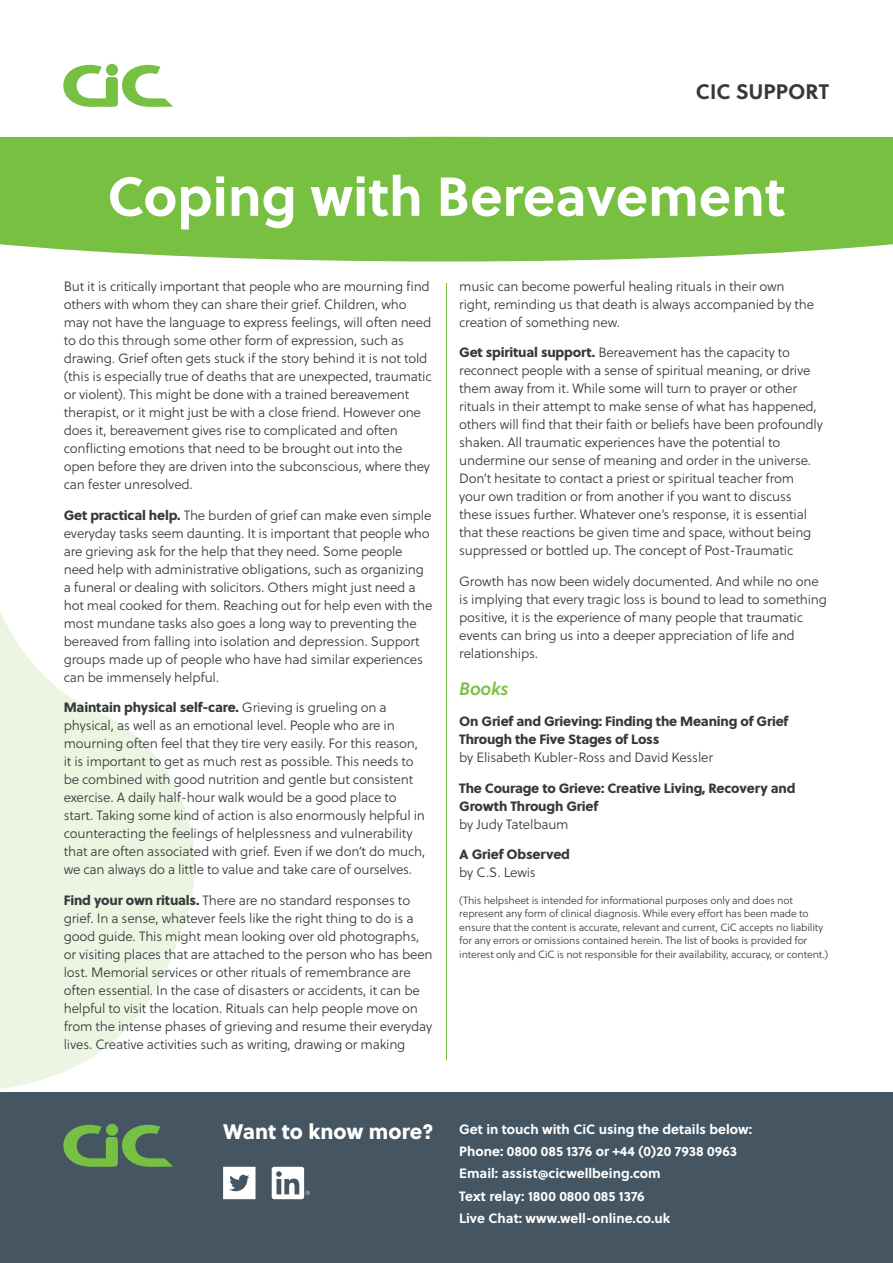
<style>
.page{position:relative;width:893px;height:1263px;background:#fff}
.page>*{position:absolute;margin:0;border:0;box-sizing:border-box;transform-origin:0 0}
.t1{font:700 54.75px "Soleil";color:#fff}
.t2{font:21px "Soleil Xb";color:#fff}
.t3{font:700 21px "Soleil";color:#36393c}
.t4{font:italic 18px "Soleil Sb";letter-spacing:-.015em;color:#78c042}
.t5{font:13.5px/18px "Soleil Lt";letter-spacing:-.015em;color:#36393c}
.t6{font:13.5px/18px "Soleil Xb";letter-spacing:-.015em;color:#36393c}
.t7{font:700 13.5px/22.2px "Soleil";color:#fff}
.t8{font:10.5px/13.5px "Soleil Lt";letter-spacing:-.015em;color:#36393c}
.s1{font-family:"Soleil Xb"}
.s2{font-family:"Soleil Lt"}
</style>
<div class="page">
<svg style="left:64px;top:65px;width:46px;height:42px"></svg>
<svg style="left:122px;top:65px;width:51px;height:42px"></svg>
<div style="left:106px;top:64px;width:12px;height:12px;background:#76c043;border-radius:50%"></div>
<div style="left:106px;top:77px;width:12px;height:30px;background:#76c043;border-radius:3px"></div>
<svg style="left:0;top:611px;width:212px;height:482px;fill:#ecf5e2"></svg>
<div style="left:0;top:1093px;width:893px;height:170px;background:#455562"></div>
<svg style="left:64px;top:1125px;width:48px;height:42px"></svg>
<svg style="left:122px;top:1125px;width:51px;height:42px"></svg>
<div style="left:106px;top:1124px;width:12px;height:12px;background:#76c043;border-radius:50%"></div>
<div style="left:106px;top:1137px;width:12px;height:29px;background:#76c043;border-radius:3px"></div>
<svg style="left:223px;top:1167px;width:32px;height:32px"></svg>
<svg style="left:272px;top:1167px;width:38px;height:32px"></svg>
<div style="left:0;top:137px;width:893px;height:124px;background:#78c042"></div>
<hr style="left:446px;top:283px;width:1px;height:777px;background:#78c042">
<h2 class="t3" style="left:696px;top:76px;width:135px">CIC SUPPORT</h2>
<h1 class="t1" style="left:107px;top:154px;width:680px">Coping with Bereavement</h1>
<p class="t5" style="left:64px;top:277px;width:369px">But it is critically important that people who are mourning find others with whom they can share their grief. Children, who may not have the language to express feelings, will often need to do this through some other form of expression, such as drawing. Grief often gets stuck if the story behind it is not told (this is especially true of deaths that are unexpected, traumatic or violent). This might be done with a trained bereavement therapist, or it might just be with a close friend. However one does it, bereavement gives rise to complicated and often conflicting emotions that need to be brought out into the open before they are driven into the subconscious, where they can fester unresolved.</p>
<p class="t5" style="left:64px;top:506px;width:370px"><span class="s1">Get practical help.</span> The burden of grief can make even simple everyday tasks seem daunting. It is important that people who are grieving ask for the help that they need. Some people need help with administrative obligations, such as organizing a funeral or dealing with solicitors. Others might just need a hot meal cooked for them. Reaching out for help even with the most mundane tasks also goes a long way to preventing the bereaved from falling into isolation and depression. Support groups made up of people who have had similar experiences can be immensely helpful.</p>
<p class="t6" style="left:64px;top:698px;width:324px">Maintain physical self-care. <span class="s2">Grieving is grueling on a</span></p>
<p class="t5" style="left:64px;top:716px;width:363px">physical, as well as an emotional level. People who are in mourning often feel that they tire very easily. For this reason, it is important to get as much rest as possible. This needs to be combined with good nutrition and gentle but consistent exercise. A daily half-hour walk would be a good place to start. Taking some kind of action is also enormously helpful in counteracting the feelings of helplessness and vulnerability that are often associated with grief. Even if we don’t do much, we can always do a little to value and take care of ourselves.</p>
<p class="t5" style="left:64px;top:891px;width:370px"><span class="s1">Find your own rituals.</span> There are no standard responses to grief. In a sense, whatever feels like the right thing to do is a good guide. This might mean looking over old photographs, or visiting places that are attached to the person who has been lost. Memorial services or other rituals of remembrance are often essential. In the case of disasters or accidents, it can be helpful to visit the location. Rituals can help people move on from the intense phases of grieving and resume their everyday lives. Creative activities such as writing, drawing or making</p>
<p class="t5" style="left:459px;top:277px;width:356px">music can become powerful healing rituals in their own right, reminding us that death is always accompanied by the creation of something new.</p>
<p class="t5" style="left:459px;top:343px;width:365px"><span class="s1">Get spiritual support.</span> Bereavement has the capacity to reconnect people with a sense of spiritual meaning, or drive them away from it. While some will turn to prayer or other rituals in their attempt to make sense of what has happened, others will find that their faith or beliefs have been profoundly shaken. All traumatic experiences have the potential to undermine our sense of meaning and order in the universe.<br>Don’t hesitate to contact a priest or spiritual teacher from your own tradition or from another if you want to discuss these issues further. Whatever one’s response, it is essential that these reactions be given time and space, without being suppressed or bottled up. The concept of Post-Traumatic</p>
<p class="t5" style="left:459px;top:572px;width:369px">Growth has now been widely documented. And while no one is implying that every tragic loss is bound to lead to something positive, it is the experience of many people that traumatic events can bring us into a deeper appreciation of life and relationships.</p>
<h3 class="t4" style="left:459px;top:675px;width:51px">Books</h3>
<p class="t6" style="left:459px;top:711px;width:331px">On Grief and Grieving: Finding the Meaning of Grief<br>Through the Five Stages of Loss</p>
<p class="t5" style="left:459px;top:748px;width:255px">by Elisabeth Kubler-Ross and David Kessler</p>
<p class="t6" style="left:459px;top:778px;width:338px">The Courage to Grieve: Creative Living, Recovery and<br>Growth Through Grief</p>
<p class="t5" style="left:459px;top:815px;width:111px">by Judy Tatelbaum</p>
<p class="t6" style="left:459px;top:845px;width:112px">A Grief Observed</p>
<p class="t5" style="left:459px;top:863px;width:78px">by C.S. Lewis</p>
<p class="t8" style="left:459px;top:893px;width:371px">(This helpsheet is intended for informational purposes only and does not represent any form of clinical diagnosis. While every effort has been made to ensure that the content is accurate, relevant and current, CiC accepts no liability for any errors or omissions contained herein. The list of books is provided for interest only and CiC is not responsible for their availability, accuracy, or content.)</p>
<h2 class="t2" style="left:223px;top:1115px;width:212px">Want to know more?</h2>
<p class="t7" style="left:459px;top:1117px;width:294px">Get in touch with CiC using the details below:<br>Phone: 0800 085 1376 or +44 (0)20 7938 0963<br>Email: assist@cicwellbeing.com<br>Text relay: 1800 0800 085 1376<br>Live Chat: www.well-online.co.uk</p>
</div>
